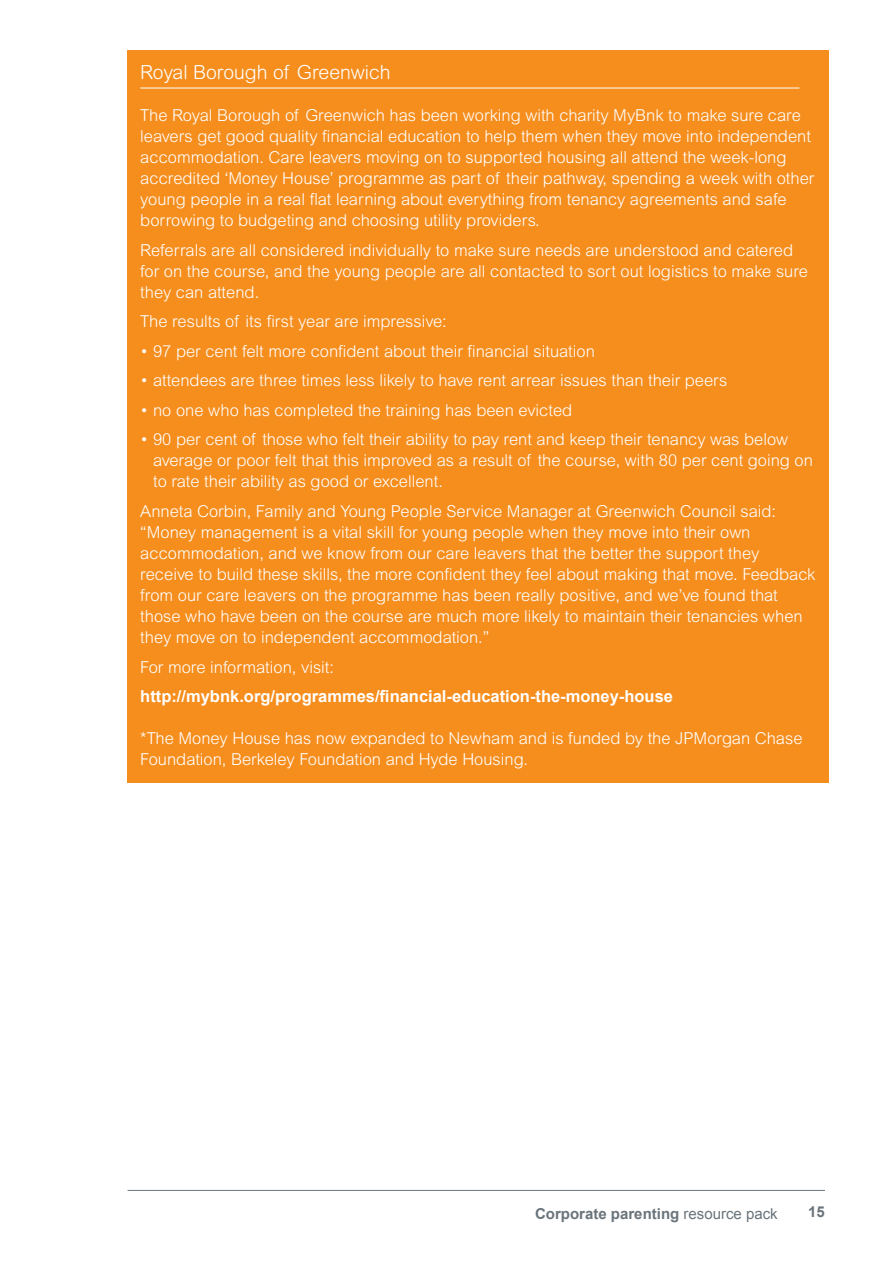
<style>
.page{position:relative;width:893px;height:1263px;background:#fff}
.page>*{position:absolute;margin:0;border:0;box-sizing:border-box;transform-origin:0 0}
.CASE_STUDY_title{font:300 19.5px "Arial Rounded MT";color:#fff}
.CASE_STUDY{font:300 16.5px/21px "Arial MT Std";color:#fff}
.CASE_STUDY-2{font:700 16.5px "Arial";color:#fff}
.t1{font:700 15px "Arial";color:#6a747b}
.s1{font-weight:400}
</style>
<div class="page">
<hr style="left:128px;top:1190px;width:697px;height:1px;background:#6a747b">
<div style="left:128px;top:50px;width:701px;height:47px;background:#f68e1e"></div>
<hr style="left:140px;top:88px;width:659px;height:1px;background:#fff">
<div style="left:128px;top:96px;width:701px;height:149px;background:#f68e1e"></div>
<div style="left:128px;top:230px;width:701px;height:86px;background:#f68e1e"></div>
<div style="left:128px;top:302px;width:701px;height:44px;background:#f68e1e"></div>
<div style="left:128px;top:331px;width:701px;height:44px;background:#f68e1e"></div>
<div style="left:128px;top:361px;width:701px;height:44px;background:#f68e1e"></div>
<div style="left:128px;top:390px;width:701px;height:44px;background:#f68e1e"></div>
<div style="left:128px;top:420px;width:701px;height:86px;background:#f68e1e"></div>
<div style="left:128px;top:491px;width:701px;height:170px;background:#f68e1e"></div>
<div style="left:128px;top:647px;width:701px;height:44px;background:#f68e1e"></div>
<div style="left:128px;top:676px;width:701px;height:107px;background:#f68e1e"></div>
<p class="CASE_STUDY_title" style="left:140px;top:61px;width:252px">Royal Borough of Greenwich</p>
<p class="CASE_STUDY" style="left:140px;top:105px;width:675px">The Royal Borough of Greenwich has been working with charity MyBnk to make sure care leavers get good quality financial education to help them when they move into independent accommodation. Care leavers moving on to supported housing all attend the week-long accredited ‘Money House’ programme as part of their pathway, spending a week with other young people in a real flat learning about everything from tenancy agreements and safe borrowing to budgeting and choosing utility providers.</p>
<p class="CASE_STUDY" style="left:140px;top:240px;width:669px">Referrals are all considered individually to make sure needs are understood and catered for on the course, and the young people are all contacted to sort out logistics to make sure they can attend.</p>
<p class="CASE_STUDY" style="left:140px;top:311px;width:308px">The results of its first year are impressive:</p>
<p class="CASE_STUDY" style="left:140px;top:341px;width:456px">• 97 per cent felt more confident about their financial situation</p>
<p class="CASE_STUDY" style="left:140px;top:370px;width:589px">• attendees are three times less likely to have rent arrear issues than their peers</p>
<p class="CASE_STUDY" style="left:140px;top:400px;width:433px">• no one who has completed the training has been evicted</p>
<p class="CASE_STUDY" style="left:153px;top:429px;width:661px;text-indent:-13px">• 90 per cent of those who felt their ability to pay rent and keep their tenancy was below average or poor felt that this improved as a result of the course, with 80 per cent going on to rate their ability as good or excellent.</p>
<p class="CASE_STUDY" style="left:140px;top:501px;width:677px">Anneta Corbin, Family and Young People Service Manager at Greenwich Council said: “Money management is a vital skill for young people when they move into their own accommodation, and we know from our care leavers that the better the support they receive to build these skills, the more confident they feel about making that move. Feedback from our care leavers on the programme has been really positive, and we’ve found that those who have been on the course are much more likely to maintain their tenancies when they move on to independent accommodation.”</p>
<p class="CASE_STUDY" style="left:140px;top:656px;width:195px">For more information, visit:</p>
<p class="CASE_STUDY-2" style="left:140px;top:685px;width:534px">http://mybnk.org/programmes/financial-education-the-money-house</p>
<p class="CASE_STUDY" style="left:140px;top:728px;width:664px">*The Money House has now expanded to Newham and is funded by the JPMorgan Chase<br>Foundation, Berkeley Foundation and Hyde Housing.</p>
<p class="t1" style="left:535px;top:1203px;width:244px">Corporate parenting <span class="s1">resource pack</span></p>
<p class="t1" style="left:808px;top:1202px;width:18px">15</p>
</div>
